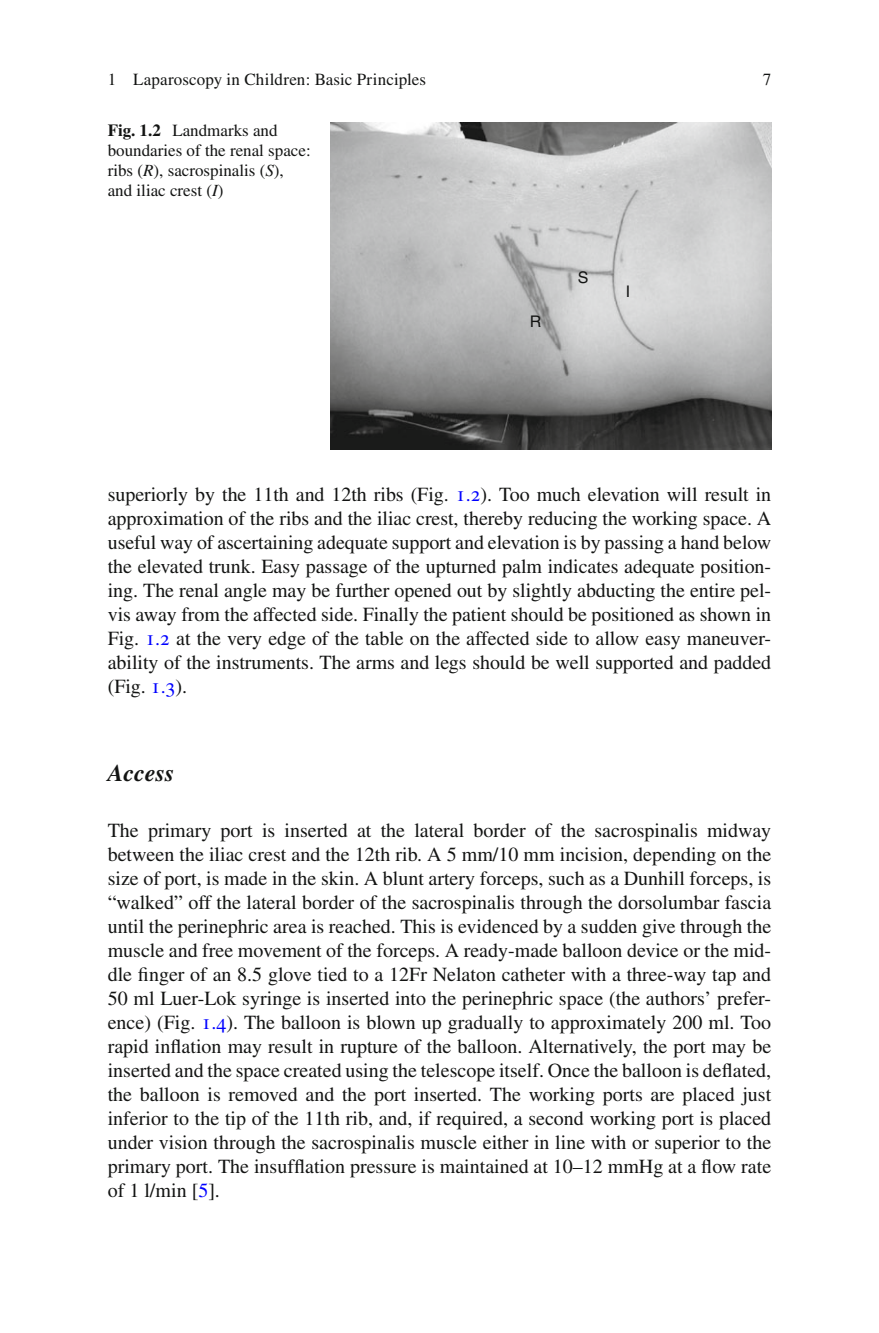
<style>
.page{position:relative;width:879px;height:1333px;background:#fff}
.page>*{position:absolute;margin:0;border:0;box-sizing:border-box;transform-origin:0 0}
.t1{font:italic 700 24px "Times";color:#131413}
.t2{font:20px/24px "Times";letter-spacing:-.005em;color:#131413;text-align:justify}
.t3{font:17px/20px "Times";color:#131413}
.t4{font:16px "Helvetica";color:#131413}
.s1{font-weight:700}
.s2{font-style:italic}
.s3{font-family:"Times Roman SC";color:#00f}
.s4{color:#00f}
</style>
<div class="page">
<img style="left:330px;top:122px;width:441px;height:327px">
<p class="t3" style="left:108px;top:71px;width:320px">1 Laparoscopy in Children: Basic Principles</p>
<p class="t3" style="left:108px;top:121px;width:204px"><span class="s1">Fig. 1.2</span> Landmarks and boundaries of the renal space: ribs ( <span class="s2">R</span> ), sacrospinalis ( <span class="s2">S</span> ), and iliac crest ( <span class="s2">I</span> )</p>
<p class="t4" style="left:530px;top:315px;width:13px">R</p>
<p class="t4" style="left:578px;top:271px;width:12px">S</p>
<p class="t4" style="left:625px;top:286px;width:6px">I</p>
<p class="t3" style="left:763px;top:71px;width:10px">7</p>
<p class="t2" style="left:108px;top:484px;width:665px">superiorly by the 11th and 12th ribs (Fig. <span class="s3">1.2</span> ). Too much elevation will result in approximation of the ribs and the iliac crest, thereby reducing the working space. A useful way of ascertaining adequate support and elevation is by passing a hand below the elevated trunk. Easy passage of the upturned palm indicates adequate position&shy;ing. The renal angle may be further opened out by slightly abducting the entire pel&shy;vis away from the affected side. Finally the patient should be positioned as shown in Fig. <span class="s3">1.2</span> at the very edge of the table on the affected side to allow easy maneuver&shy;ability of the instruments. The arms and legs should be well supported and padded (Fig. <span class="s3">1.3</span> ).</p>
<p class="t1" style="left:108px;top:764px;width:68px">Access</p>
<p class="t2" style="left:108px;top:820px;width:665px">The primary port is inserted at the lateral border of the sacrospinalis midway between the iliac crest and the 12th rib. A 5 mm/10 mm incision, depending on the size of port, is made in the skin. A blunt artery forceps, such as a Dunhill forceps, is “walked” off the lateral border of the sacrospinalis through the dorsolumbar fascia until the perinephric area is reached. This is evidenced by a sudden give through the muscle and free movement of the forceps. A ready-made balloon device or the mid&shy;dle finger of an 8.5 glove tied to a 12Fr Nelaton catheter with a three-way tap and 50 ml Luer-Lok syringe is inserted into the perinephric space (the authors’ prefer&shy;ence) (Fig. <span class="s3">1.4</span> ). The balloon is blown up gradually to approximately 200 ml. Too rapid inflation may result in rupture of the balloon. Alternatively, the port may be inserted and the space created using the telescope itself. Once the balloon is deflated, the balloon is removed and the port inserted. The working ports are placed just inferior to the tip of the 11th rib, and, if required, a second working port is placed under vision through the sacrospinalis muscle either in line with or superior to the primary port. The insufflation pressure is maintained at 10–12 mmHg at a flow rate of 1 l/min [ <span class="s4">5</span> ].</p>
</div>
